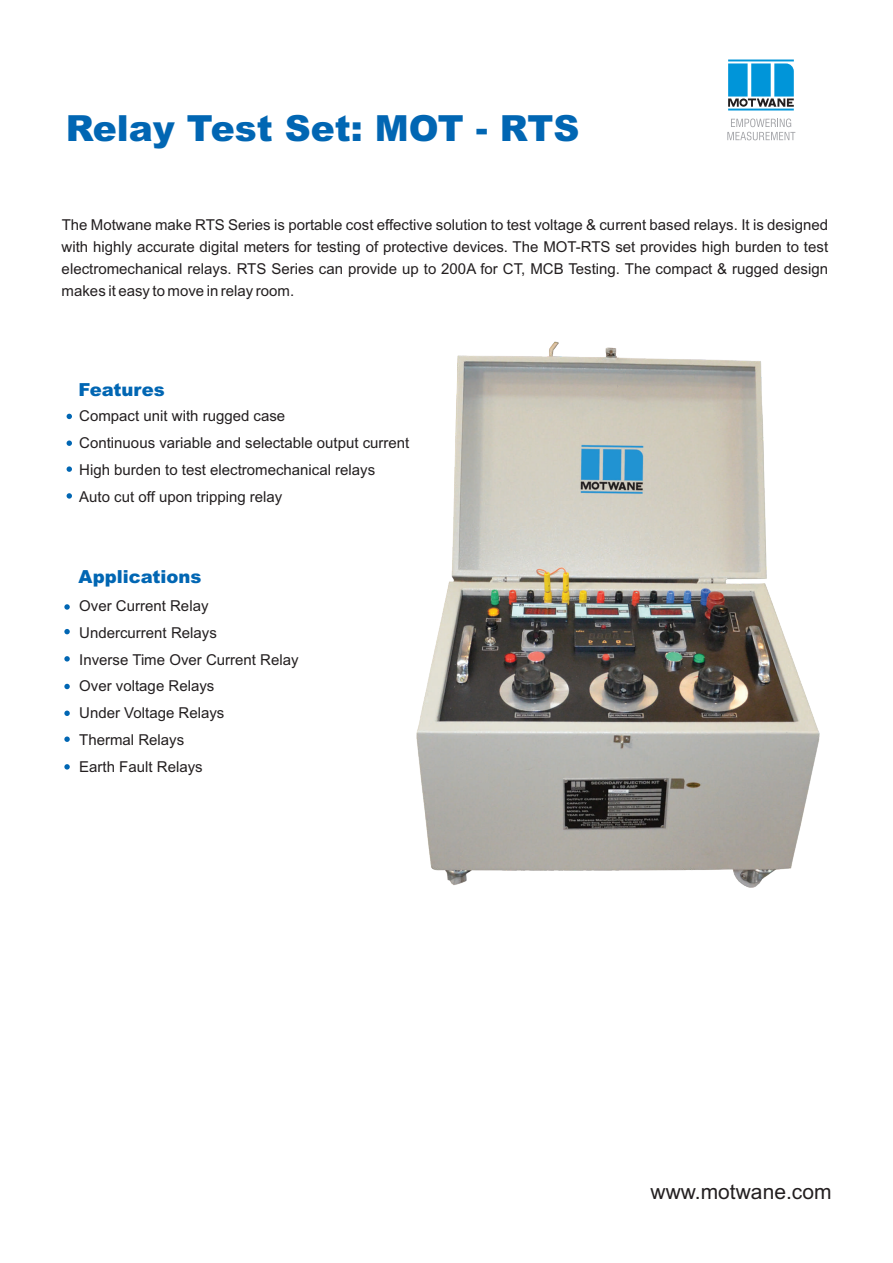
<style>
.page{position:relative;width:893px;height:1263px;background:#fff}
.page>*{position:absolute;margin:0;border:0;box-sizing:border-box;transform-origin:0 0}
.t1{font:900 36px "Arial";color:#0166b3}
.t2{font:21px "Arial";color:#231f20}
.t3{font:900 18px "Arial";color:#0166b3}
.t4{font:15px/26.8px "Arial";color:#231f20}
</style>
<div class="page">
<svg style="left:728px;top:60px;width:66px;height:51px"></svg>
<svg style="left:727px;top:119px;width:68px;height:21px"></svg>
<svg style="left:67px;top:414px;width:5px;height:5px"></svg>
<svg style="left:67px;top:440px;width:5px;height:6px"></svg>
<svg style="left:67px;top:466px;width:5px;height:6px"></svg>
<svg style="left:67px;top:493px;width:5px;height:6px"></svg>
<svg style="left:64px;top:604px;width:6px;height:6px"></svg>
<svg style="left:64px;top:629px;width:6px;height:5px"></svg>
<svg style="left:64px;top:656px;width:6px;height:5px"></svg>
<svg style="left:64px;top:684px;width:6px;height:5px"></svg>
<svg style="left:64px;top:710px;width:6px;height:6px"></svg>
<svg style="left:64px;top:736px;width:6px;height:6px"></svg>
<img style="left:416px;top:342px;width:404px;height:546px">
<svg style="left:64px;top:764px;width:6px;height:5px"></svg>
<h1 class="t1" style="left:66px;top:115px;width:515px">Relay Test Set: MOT - RTS</h1>
<p class="t4" style="left:62px;top:215px;width:768px;line-height:21.8px;text-align:justify">The Motwane make RTS Series is portable cost effective solution to test voltage &amp; current based relays. It is designed with highly accurate digital meters for testing of protective devices. The MOT-RTS set provides high burden to test electromechanical relays. RTS Series can provide up to 200A for CT, MCB Testing. The compact &amp; rugged design makes it easy to move in relay room.</p>
<p class="t3" style="left:78px;top:383px;width:88px">Features</p>
<p class="t4" style="left:79px;top:404px;width:332px">Compact unit with rugged case<br>Continuous variable and selectable output current High burden to test electromechanical relays Auto cut off upon tripping relay</p>
<p class="t3" style="left:78px;top:570px;width:125px">Applications</p>
<p class="t4" style="left:79px;top:594px;width:221px">Over Current Relay<br>Undercurrent Relays<br>Inverse Time Over Current Relay<br>Over voltage Relays<br>Under Voltage Relays<br>Thermal Relays<br>Earth Fault Relays</p>
<h2 class="t2" style="left:651px;top:1184px;width:182px">www.motwane.com</h2>
</div>
